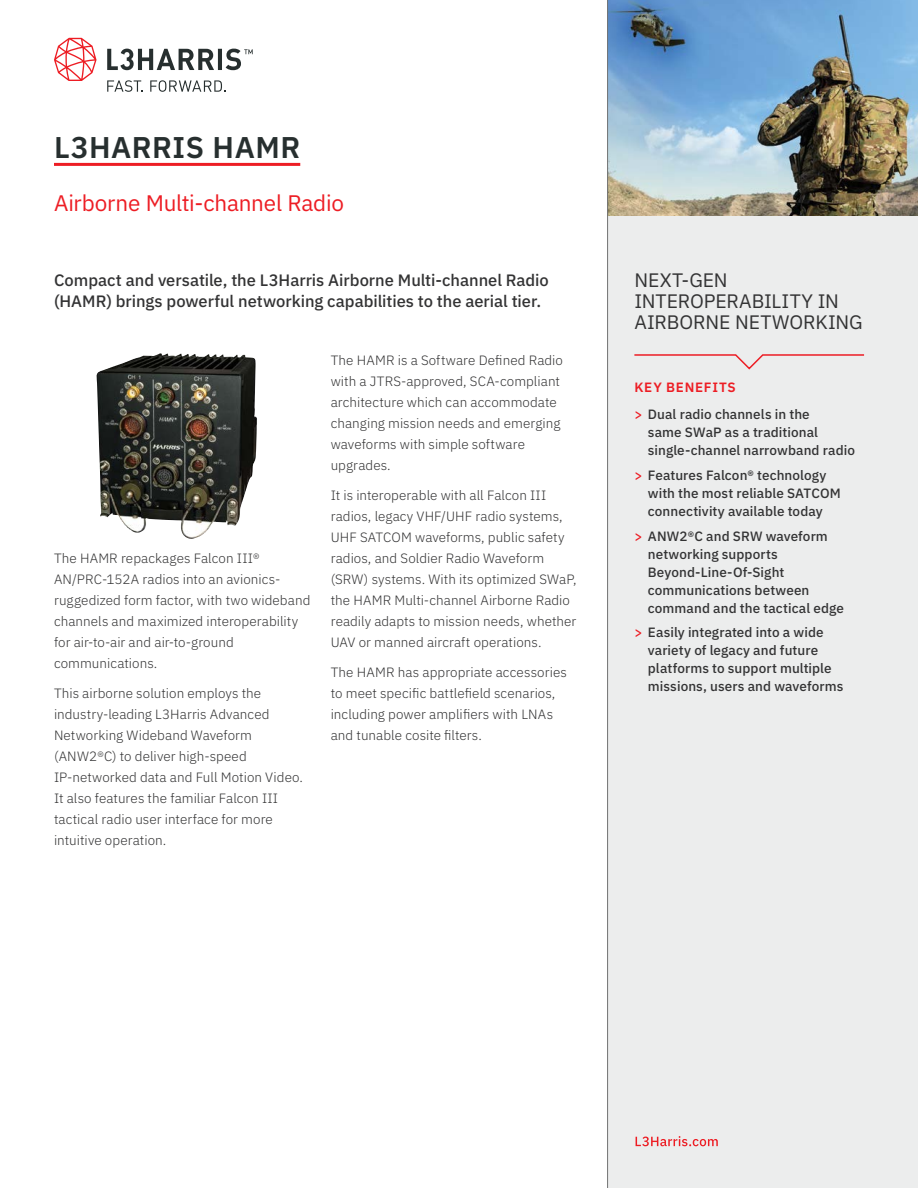
<style>
.page{position:relative;width:918px;height:1188px;background:#fff}
.page>*{position:absolute;margin:0;border:0;box-sizing:border-box;transform-origin:0 0}
.t1{font:600 30px "IBM Plex Sans";letter-spacing:.02em;color:#272f2f}
.t2{font:22.5px "IBM Plex Sans";letter-spacing:-.01em;color:#ed1d24}
.t3{font:19.5px/21px "IBM Plex Sans";letter-spacing:-.005em;color:#333334}
.t4{font:500 16.5px/21px "IBM Plex Sans";color:#333334}
.t5{font:300 13.5px/21px "IBM Plex Sans";letter-spacing:.005em;color:#333334}
.t6{font:500 13.5px/18px "IBM Plex Sans";letter-spacing:.005em;color:#333334}
.s1{font-weight:600;color:#ed1d24}
.s2{color:#ed1d24}
</style>
<div class="page">
<div style="left:608px;top:0;width:310px;height:1188px;background:#eceded"></div>
<svg style="left:636px;top:1136px;width:82px;height:10px"></svg>
<svg style="left:634px;top:354px;width:231px;height:16px"></svg>
<img style="left:96px;top:353px;width:161px;height:186px">
<hr style="left:54px;top:163px;width:246px;height:3px;background:#ed1d24">
<img style="left:608px;top:0;width:310px;height:216px">
<hr style="left:607px;top:0;width:1px;height:1188px;background:#737474">
<svg style="left:54px;top:38px;width:43px;height:43px"></svg>
<svg style="left:107px;top:80px;width:36px;height:12px"></svg>
<svg style="left:150px;top:80px;width:75px;height:12px"></svg>
<svg style="left:107px;top:49px;width:146px;height:21px"></svg>
<h1 class="t1" style="left:54px;top:124px;width:248px">L3HARRIS HAMR</h1>
<h2 class="t2" style="left:54px;top:186px;width:292px">Airborne Multi-channel Radio</h2>
<p class="t4" style="left:54px;top:268px;width:496px">Compact and versatile, the L3Harris Airborne Multi-channel Radio (HAMR) brings powerful networking capabilities to the aerial tier.</p>
<p class="t5" style="left:54px;top:546px;width:258px">The HAMR repackages Falcon III® AN/PRC-152A radios into an avionics&shy;ruggedized form factor, with two wideband channels and maximized interoperability for air-to-air and air-to-ground communications.</p>
<p class="t5" style="left:54px;top:681px;width:251px">This airborne solution employs the industry-leading L3Harris Advanced Networking Wideband Waveform (ANW2®C) to deliver high-speed IP-networked data and Full Motion Video.<br>It also features the familiar Falcon III tactical radio user interface for more intuitive operation.</p>
<p class="t5" style="left:331px;top:348px;width:234px">The HAMR is a Software Defined Radio with a JTRS-approved, SCA-compliant architecture which can accommodate changing mission needs and emerging waveforms with simple software upgrades.</p>
<p class="t5" style="left:331px;top:483px;width:247px">It is interoperable with all Falcon III radios, legacy VHF/UHF radio systems, UHF SATCOM waveforms, public safety radios, and Soldier Radio Waveform (SRW) systems. With its optimized SWaP, the HAMR Multi-channel Airborne Radio readily adapts to mission needs, whether UAV or manned aircraft operations.</p>
<p class="t5" style="left:331px;top:660px;width:238px">The HAMR has appropriate accessories to meet specific battlefield scenarios, including power amplifiers with LNAs and tunable cosite filters.</p>
<h3 class="t3" style="left:634px;top:268px;width:230px">NEXT-GEN<br>INTEROPERABILITY IN<br>AIRBORNE NETWORKING</h3>
<p class="t6" style="left:634px;top:373px;width:177px;line-height:27px"><span class="s1">KEY BENEFITS<br></span><span class="s2">&gt;</span> Dual radio channels in the</p>
<p class="t6" style="left:648px;top:422px;width:209px">same SWaP as a traditional single-channel narrowband radio</p>
<p class="t6" style="left:648px;top:465px;width:194px;text-indent:-14px"><span class="s2">&gt;</span> Features Falcon® technology with the most reliable SATCOM connectivity available today</p>
<p class="t6" style="left:648px;top:526px;width:197px;text-indent:-14px"><span class="s2">&gt;</span> ANW2®C and SRW waveform networking supports<br>Beyond‑Line‑Of‑Sight communications between command and the tactical edge</p>
<p class="t6" style="left:648px;top:623px;width:197px;text-indent:-14px"><span class="s2">&gt;</span> Easily integrated into a wide variety of legacy and future platforms to support multiple missions, users and waveforms</p>
</div>
